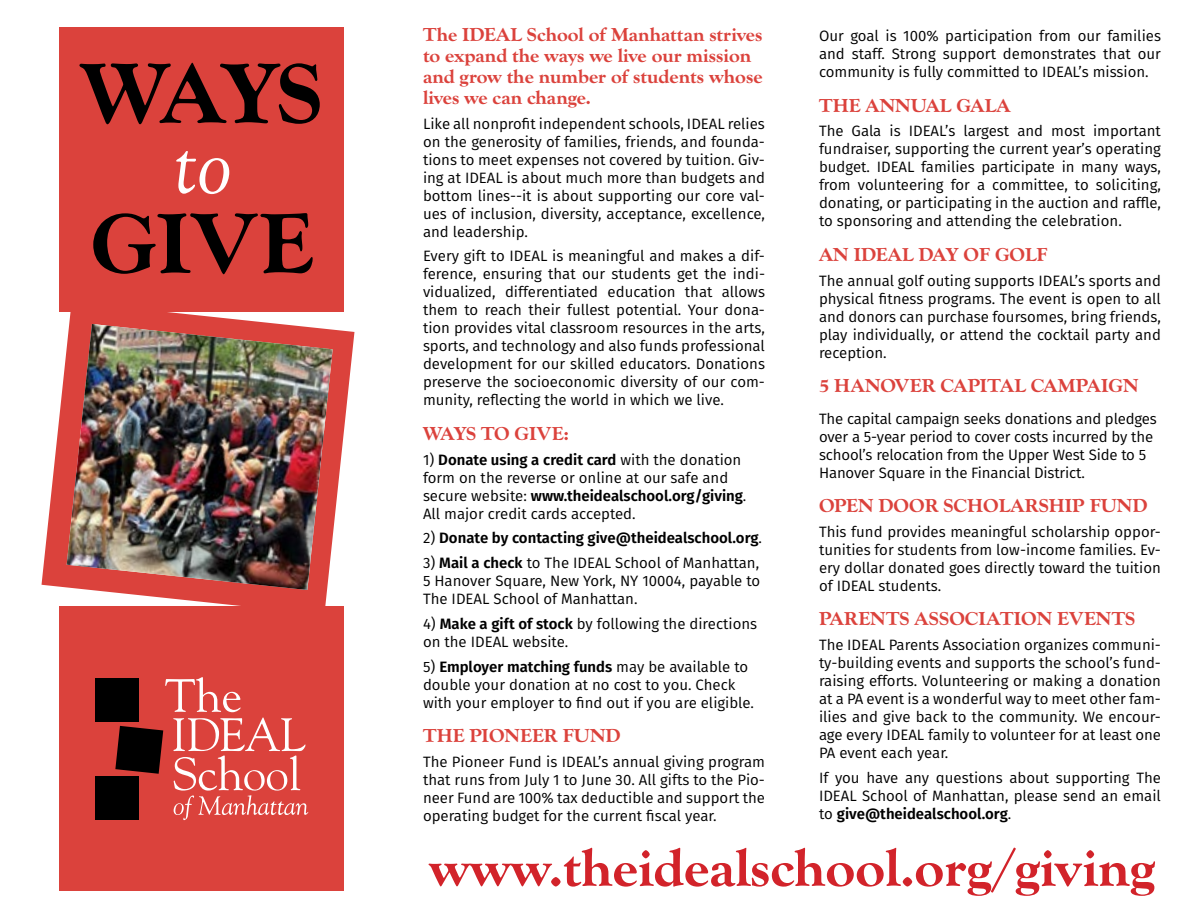
<style>
.page{position:relative;width:1188px;height:918px;background:#fff}
.page>*{position:absolute;margin:0;border:0;box-sizing:border-box;transform-origin:0 0}
.t1{font:700 expanded 88.5px "Goudy Old Sty";letter-spacing:-.015em;color:#000}
.t2{font:italic 88.5px "Goudy Old Sty";color:#fff}
.t3{font:700 expanded 54px "Goudy Old Sty";color:#d2232a}
.t4{font:700 expanded 19.5px/21px "Goudy Old Sty";color:#db423c}
.t5{font:15px/18px "Fira Sans";color:#000;text-align:justify}
.t6{font:600 15px "Fira Sans";color:#000}
.s1{font-weight:600}
.s2{font-weight:400}
</style>
<div class="page">
<svg style="left:42px;top:302px;width:312px;height:313px"></svg>
<div style="left:60px;top:606px;width:284px;height:285px;background:#db423c"></div>
<img style="left:67px;top:324px;width:266px;height:266px">
<div style="left:60px;top:27px;width:284px;height:285px;background:#db423c"></div>
<div style="left:96px;top:678px;width:43px;height:44px;background:#000"></div>
<div style="left:96px;top:777px;width:43px;height:43px;background:#000"></div>
<svg style="left:115px;top:677px;width:193px;height:143px"></svg>
<h1 class="t1" style="left:81px;top:44px;width:243px">WAYS</h1>
<h1 class="t2" style="left:172px;top:116px;width:62px">to</h1>
<h1 class="t1" style="left:91px;top:194px;width:224px">GIVE</h1>
<h3 class="t4" style="left:423px;top:24px;width:341px">The IDEAL School of Manhattan strives to expand the ways we live our mission and grow the number of students whose lives we can change.</h3>
<p class="t5" style="left:423px;top:114px;width:344px">Like all nonprofit independent schools, IDEAL relies on the generosity of families, friends, and founda&shy;tions to meet expenses not covered by tuition. Giv&shy;ing at IDEAL is about much more than budgets and bottom lines--it is about supporting our core val&shy;ues of inclusion, diversity, acceptance, excellence, and leadership.</p>
<p class="t5" style="left:423px;top:247px;width:344px">Every gift to IDEAL is meaningful and makes a dif&shy;ference, ensuring that our students get the indi&shy;vidualized, differentiated education that allows them to reach their fullest potential. Your dona&shy;tion provides vital classroom resources in the arts, sports, and technology and also funds professional development for our skilled educators. Donations preserve the socioeconomic diversity of our com&shy;munity, reflecting the world in which we live.</p>
<h3 class="t4" style="left:423px;top:423px;width:147px">WAYS TO GIVE:</h3>
<p class="t5" style="left:423px;top:450px;width:325px;text-align:left">1) <span class="s1">Donate using a credit card</span> with the donation form on the reverse or online at our safe and secure website: <span class="s1">www.theidealschool.org/giving</span>.<br>All major credit cards accepted.</p>
<p class="t6" style="left:423px;top:526px;width:341px"><span class="s2">2)</span> Donate by contacting give@theidealschool.org<span class="s2">.</span></p>
<p class="t5" style="left:423px;top:553px;width:339px">3) <span class="s1">Mail a check</span> to The IDEAL School of Manhattan, 5 Hanover Square, New York, NY 10004, payable to The IDEAL School of Manhattan.</p>
<p class="t5" style="left:423px;top:614px;width:336px">4) <span class="s1">Make a gift of stock</span> by following the directions on the IDEAL website.</p>
<p class="t5" style="left:423px;top:657px;width:333px;text-align:left">5) <span class="s1">Employer matching funds</span> may be available to double your donation at no cost to you. Check with your employer to find out if you are eligible.</p>
<h3 class="t4" style="left:423px;top:725px;width:199px">THE PIONEER FUND</h3>
<p class="t5" style="left:423px;top:752px;width:344px">The Pioneer Fund is IDEAL’s annual giving program that runs from July 1 to June 30. All gifts to the Pio&shy;neer Fund are 100% tax deductible and support the operating budget for the current fiscal year.</p>
<p class="t5" style="left:819px;top:26px;width:344px">Our goal is 100% participation from our families and staff. Strong support demonstrates that our community is fully committed to IDEAL’s mission.</p>
<h3 class="t4" style="left:819px;top:95px;width:193px">THE ANNUAL GALA</h3>
<p class="t5" style="left:819px;top:122px;width:344px">The Gala is IDEAL’s largest and most important fundraiser, supporting the current year’s operating budget. IDEAL families participate in many ways, from volunteering for a committee, to soliciting, donating, or participating in the auction and raffle, to sponsoring and attending the celebration.</p>
<h3 class="t4" style="left:819px;top:244px;width:230px">AN IDEAL DAY OF GOLF</h3>
<p class="t5" style="left:819px;top:271px;width:344px">The annual golf outing supports IDEAL’s sports and physical fitness programs. The event is open to all and donors can purchase foursomes, bring friends, play individually, or attend the cocktail party and reception.</p>
<h3 class="t4" style="left:819px;top:375px;width:321px">5 HANOVER CAPITAL CAMPAIGN</h3>
<p class="t5" style="left:819px;top:409px;width:339px;text-align:left">The capital campaign seeks donations and pledges over a 5-year period to cover costs incurred by the school’s relocation from the Upper West Side to 5<br>Hanover Square in the Financial District.</p>
<h3 class="t4" style="left:819px;top:495px;width:330px">OPEN DOOR SCHOLARSHIP FUND</h3>
<p class="t5" style="left:819px;top:522px;width:343px">This fund provides meaningful scholarship oppor&shy;tunities for students from low-income families. Ev&shy;ery dollar donated goes directly toward the tuition of IDEAL students.</p>
<h3 class="t4" style="left:819px;top:609px;width:318px">PARENTS ASSOCIATION EVENTS</h3>
<p class="t5" style="left:819px;top:635px;width:344px">The IDEAL Parents Association organizes communi&shy;ty-building events and supports the school’s fund&shy;raising efforts. Volunteering or making a donation at a PA event is a wonderful way to meet other fam&shy;ilies and give back to the community. We encour&shy;age every IDEAL family to volunteer for at least one PA event each year.</p>
<p class="t5" style="left:819px;top:768px;width:344px">If you have any questions about supporting The IDEAL School of Manhattan, please send an email to <span class="s1">give@theidealschool.org</span>.</p>
<h2 class="t3" style="left:429px;top:838px;width:728px">www.theidealschool.org/giving</h2>
</div>
